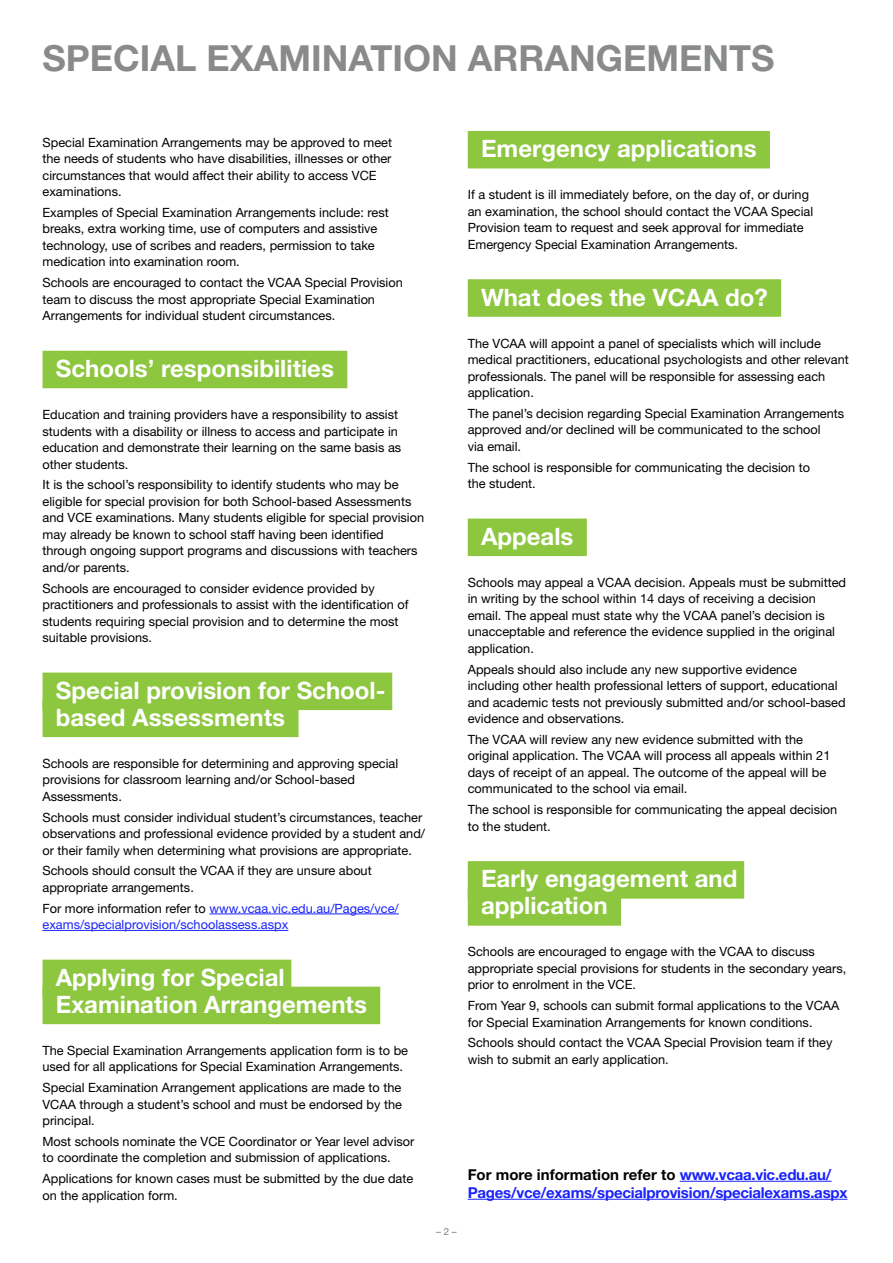
<style>
.page{position:relative;width:893px;height:1263px;background:#fff}
.page>*{position:absolute;margin:0;border:0;box-sizing:border-box;transform-origin:0 0}
.Heading_1{font:700 36px "Helvetica Neue LT";color:#888a8c}
.Colour_Heading{font:700 24px/27px "Helvetica Neue LT";color:#fff}
.Body_text{font:700 15px/18px "Helvetica Neue LT";letter-spacing:-.015em;color:#1922fb}
.Body_text-2{font:12.75px/16.5px "Helvetica Neue LT";color:#000}
.Body_text-3{font:12.75px/16.5px "Helvetica Neue LT";color:#1922fb}
.Body_text-4{font:9.75px "Helvetica Neue LT";color:#77787b}
.s1{color:#000}
</style>
<div class="page">
<div style="left:43px;top:351px;width:304px;height:37px;background:#8dc63f"></div>
<div style="left:43px;top:672px;width:349px;height:38px;background:#8dc63f"></div>
<div style="left:43px;top:699px;width:255px;height:38px;background:#8dc63f"></div>
<hr style="left:209px;top:914px;width:190px;height:1px;background:#1922fb">
<hr style="left:43px;top:930px;width:245px;height:1px;background:#1922fb">
<div style="left:43px;top:960px;width:248px;height:37px;background:#8dc63f"></div>
<div style="left:43px;top:987px;width:337px;height:37px;background:#8dc63f"></div>
<div style="left:468px;top:131px;width:302px;height:37px;background:#8dc63f"></div>
<div style="left:468px;top:279px;width:313px;height:38px;background:#8dc63f"></div>
<div style="left:468px;top:519px;width:119px;height:37px;background:#8dc63f"></div>
<div style="left:468px;top:861px;width:276px;height:38px;background:#8dc63f"></div>
<div style="left:468px;top:888px;width:153px;height:38px;background:#8dc63f"></div>
<hr style="left:680px;top:1181px;width:151px;height:1px;background:#1922fb">
<hr style="left:468px;top:1199px;width:379px;height:1px;background:#1922fb">
<p class="Heading_1" style="left:43px;top:36px;width:733px">SPECIAL EXAMINATION ARRANGEMENTS</p>
<p class="Body_text-2" style="left:43px;top:134px;width:351px">Special Examination Arrangements may be approved to meet the needs of students who have disabilities, illnesses or other circumstances that would affect their ability to access VCE examinations.</p>
<p class="Body_text-2" style="left:43px;top:204px;width:348px">Examples of Special Examination Arrangements include: rest breaks, extra working time, use of computers and assistive technology, use of scribes and readers, permission to take medication into examination room.</p>
<p class="Body_text-2" style="left:43px;top:274px;width:362px">Schools are encouraged to contact the VCAA Special Provision team to discuss the most appropriate Special Examination<br>Arrangements for individual student circumstances.</p>
<p class="Colour_Heading" style="left:56px;top:354px;width:280px">Schools’ responsibilities</p>
<p class="Body_text-2" style="left:43px;top:406px;width:360px">Education and training providers have a responsibility to assist students with a disability or illness to access and participate in education and demonstrate their learning on the same basis as other students.</p>
<p class="Body_text-2" style="left:43px;top:476px;width:383px">It is the school’s responsibility to identify students who may be eligible for special provision for both School-based Assessments and VCE examinations. Many students eligible for special provision may already be known to school staff having been identified through ongoing support programs and discussions with teachers and/or parents.</p>
<p class="Body_text-2" style="left:43px;top:580px;width:368px">Schools are encouraged to consider evidence provided by practitioners and professionals to assist with the identification of students requiring special provision and to determine the most suitable provisions.</p>
<p class="Colour_Heading" style="left:56px;top:676px;width:331px">Special provision for School&shy;based Assessments</p>
<p class="Body_text-2" style="left:43px;top:755px;width:357px">Schools are responsible for determining and approving special provisions for classroom learning and/or School-based<br>Assessments.</p>
<p class="Body_text-2" style="left:43px;top:809px;width:384px">Schools must consider individual student’s circumstances, teacher observations and professional evidence provided by a student and/ or their family when determining what provisions are appropriate.</p>
<p class="Body_text-2" style="left:43px;top:862px;width:331px">Schools should consult the VCAA if they are unsure about appropriate arrangements.</p>
<p class="Body_text-3" style="left:43px;top:900px;width:358px"><span class="s1">For more information refer to</span> www.vcaa.vic.edu.au/Pages/vce/ exams/specialprovision/schoolassess.aspx</p>
<p class="Colour_Heading" style="left:56px;top:963px;width:313px">Applying for Special<br>Examination Arrangements</p>
<p class="Body_text-2" style="left:43px;top:1042px;width:367px">The Special Examination Arrangements application form is to be used for all applications for Special Examination Arrangements.</p>
<p class="Body_text-2" style="left:43px;top:1079px;width:361px;text-align:justify">Special Examination Arrangement applications are made to the VCAA through a student’s school and must be endorsed by the principal.</p>
<p class="Body_text-2" style="left:43px;top:1133px;width:373px">Most schools nominate the VCE Coordinator or Year level advisor to coordinate the completion and submission of applications.</p>
<p class="Body_text-2" style="left:43px;top:1170px;width:372px">Applications for known cases must be submitted by the due date on the application form.</p>
<p class="Body_text-4" style="left:436px;top:1225px;width:22px">– 2 –</p>
<p class="Colour_Heading" style="left:481px;top:135px;width:277px">Emergency applications</p>
<p class="Body_text-2" style="left:468px;top:186px;width:347px">If a student is ill immediately before, on the day of, or during an examination, the school should contact the VCAA Special Provision team to request and seek approval for immediate Emergency Special Examination Arrangements.</p>
<p class="Colour_Heading" style="left:481px;top:283px;width:288px">What does the VCAA do?</p>
<p class="Body_text-2" style="left:468px;top:335px;width:383px">The VCAA will appoint a panel of specialists which will include medical practitioners, educational psychologists and other relevant professionals. The panel will be responsible for assessing each application.</p>
<p class="Body_text-2" style="left:468px;top:405px;width:378px">The panel’s decision regarding Special Examination Arrangements approved and/or declined will be communicated to the school<br>via email.</p>
<p class="Body_text-2" style="left:468px;top:459px;width:344px">The school is responsible for communicating the decision to the student.</p>
<p class="Colour_Heading" style="left:481px;top:522px;width:94px">Appeals</p>
<p class="Body_text-2" style="left:468px;top:574px;width:380px">Schools may appeal a VCAA decision. Appeals must be submitted in writing by the school within 14 days of receiving a decision email. The appeal must state why the VCAA panel’s decision is unacceptable and reference the evidence supplied in the original application.</p>
<p class="Body_text-2" style="left:468px;top:661px;width:379px">Appeals should also include any new supportive evidence including other health professional letters of support, educational and academic tests not previously submitted and/or school-based evidence and observations.</p>
<p class="Body_text-2" style="left:468px;top:731px;width:364px">The VCAA will review any new evidence submitted with the original application. The VCAA will process all appeals within 21 days of receipt of an appeal. The outcome of the appeal will be communicated to the school via email.</p>
<p class="Body_text-2" style="left:468px;top:801px;width:371px">The school is responsible for communicating the appeal decision to the student.</p>
<p class="Colour_Heading" style="left:481px;top:865px;width:258px">Early engagement and application</p>
<p class="Body_text-2" style="left:468px;top:943px;width:380px">Schools are encouraged to engage with the VCAA to discuss appropriate special provisions for students in the secondary years, prior to enrolment in the VCE.</p>
<p class="Body_text-2" style="left:468px;top:997px;width:373px">From Year 9, schools can submit formal applications to the VCAA for Special Examination Arrangements for known conditions.</p>
<p class="Body_text-2" style="left:468px;top:1034px;width:366px">Schools should contact the VCAA Special Provision team if they wish to submit an early application.</p>
<p class="Body_text" style="left:468px;top:1165px;width:381px"><span class="s1">For more information refer to</span> www.vcaa.vic.edu.au/<br>Pages/vce/exams/specialprovision/specialexams.aspx</p>
</div>
